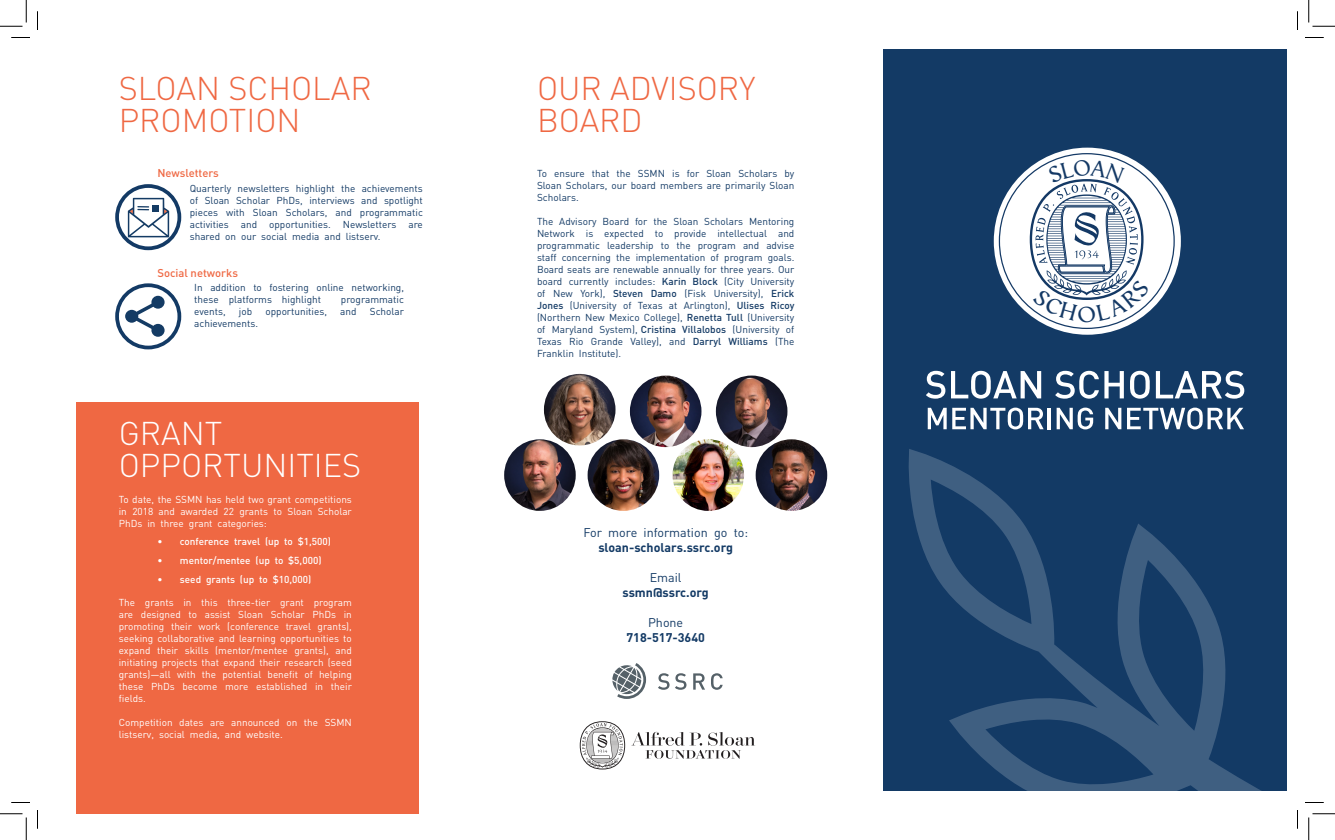
<style>
.page{position:relative;width:1335px;height:840px;background:#fff}
.page>*{position:absolute;margin:0;border:0;box-sizing:border-box;transform-origin:0 0}
.t1{font:300 32.5px "DINOT";color:#ef6843}
.t2{font:300 32.5px "DINOT";color:#fff}
.t3{font:22.5px "Vegaantikva";color:#143965;scale:1.06 1}
.t4{font:700 12.5px "DINOT";color:#133a65}
.t5{font:12.5px "DINOT";color:#133a65}
.t6{font:500 11.25px "DINOT";color:#ef6843}
.t7{font:10px/12px "DINOT";color:#133a65;text-align:justify}
.t8{font:10px/12px "DINOT";color:#fff;text-align:justify}
.t9{font:500 10px "DINOT";color:#fff}
.s1{font-weight:500}
</style>
<div class="page">
<div style="left:883px;top:49px;width:404px;height:742px;background:#133a65"></div>
<svg style="left:908px;top:449px;width:354px;height:342px"></svg>
<svg style="left:658px;top:673px;width:28px;height:17px"></svg>
<svg style="left:693px;top:673px;width:12px;height:17px"></svg>
<svg style="left:711px;top:673px;width:12px;height:17px"></svg>
<svg style="left:612px;top:663px;width:34px;height:36px"></svg>
<svg style="left:631px;top:732px;width:124px;height:27px"></svg>
<svg style="left:580px;top:721px;width:45px;height:49px"></svg>
<svg style="left:926px;top:371px;width:19px;height:28px"></svg>
<svg style="left:951px;top:371px;width:90px;height:28px"></svg>
<svg style="left:1055px;top:371px;width:69px;height:28px"></svg>
<svg style="left:1130px;top:371px;width:20px;height:28px"></svg>
<svg style="left:1156px;top:371px;width:88px;height:28px"></svg>
<svg style="left:928px;top:408px;width:116px;height:21px"></svg>
<hr style="left:1048px;top:408px;width:3px;height:21px;background:#fff">
<svg style="left:1057px;top:408px;width:36px;height:21px"></svg>
<svg style="left:1105px;top:408px;width:16px;height:21px"></svg>
<svg style="left:1127px;top:408px;width:117px;height:21px"></svg>
<div style="left:994px;top:148px;width:187px;height:187px;background:#fff;border-radius:50%"></div>
<svg style="left:128px;top:198px;width:41px;height:39px"></svg>
<div style="left:115px;top:184px;width:66px;height:66px;border:4px solid #133a65;border-radius:50%"></div>
<img style="left:544px;top:374px;width:72px;height:71px;border-radius:36px">
<img style="left:588px;top:439px;width:71px;height:72px;border-radius:36px">
<img style="left:504px;top:439px;width:72px;height:72px;border-radius:36px">
<img style="left:716px;top:376px;width:71px;height:71px;border-radius:36px">
<img style="left:756px;top:439px;width:71px;height:72px;border-radius:36px">
<img style="left:673px;top:439px;width:71px;height:72px;border-radius:36px">
<img style="left:630px;top:376px;width:71px;height:71px;border-radius:36px">
<svg style="left:117px;top:285px;width:62px;height:63px"></svg>
<div style="left:151px;top:296px;width:14px;height:13px;background:#143b64;border-radius:50%"></div>
<div style="left:151px;top:324px;width:14px;height:13px;background:#143b64;border-radius:50%"></div>
<svg style="left:125px;top:310px;width:13px;height:13px"></svg>
<svg style="left:130px;top:300px;width:30px;height:32px"></svg>
<div style="left:115px;top:283px;width:66px;height:66px;border:4px solid #133a65;border-radius:50%"></div>
<div style="left:76px;top:402px;width:343px;height:412px;background:#ef6843"></div>
<svg style="left:11px;top:37px;width:19px;height:1px"></svg>
<svg style="left:1305px;top:37px;width:19px;height:1px"></svg>
<svg style="left:11px;top:802px;width:19px;height:1px"></svg>
<svg style="left:1305px;top:802px;width:19px;height:1px"></svg>
<svg style="left:37px;top:11px;width:1px;height:19px"></svg>
<svg style="left:37px;top:810px;width:1px;height:19px"></svg>
<svg style="left:1297px;top:11px;width:1px;height:19px"></svg>
<svg style="left:1297px;top:810px;width:1px;height:19px"></svg>
<svg style="left:0;top:0;width:27px;height:27px"></svg>
<svg style="left:0;top:814px;width:27px;height:26px"></svg>
<svg style="left:1309px;top:0;width:26px;height:27px"></svg>
<svg style="left:1309px;top:814px;width:26px;height:26px"></svg>
<svg style="left:1030px;top:147px;width:120px;height:174px"></svg>
<p class="t1" style="left:119px;top:66px;width:254px">SLOAN SCHOLAR</p>
<p class="t1" style="left:119px;top:98px;width:183px">PROMOTION</p>
<p class="t6" style="left:157px;top:166px;width:63px">Newsletters</p>
<p class="t7" style="left:190px;top:182px;width:235px">Quarterly newsletters highlight the achievements of Sloan Scholar PhDs, interviews and spotlight pieces with Sloan Scholars, and programmatic activities and opportunities. Newsletters are shared on our social media and listserv.</p>
<p class="t6" style="left:157px;top:265px;width:82px">Social networks</p>
<p class="t7" style="left:194px;top:281px;width:211px">In addition to fostering online networking, these platforms highlight</p>
<p class="t7" style="left:341px;top:293px;width:65px">programmatic</p>
<p class="t7" style="left:194px;top:305px;width:33px">events,</p>
<p class="t7" style="left:239px;top:305px;width:15px">job</p>
<p class="t7" style="left:265px;top:305px;width:63px">opportunities,</p>
<p class="t7" style="left:340px;top:305px;width:18px">and</p>
<p class="t7" style="left:370px;top:305px;width:36px">Scholar</p>
<p class="t7" style="left:194px;top:317px;width:65px">achievements.</p>
<p class="t2" style="left:119px;top:411px;width:105px">GRANT</p>
<p class="t2" style="left:119px;top:443px;width:244px">OPPORTUNITIES</p>
<p class="t8" style="left:119px;top:493px;width:235px">To date, the SSMN has held two grant competitions in 2018 and awarded 22 grants to Sloan Scholar PhDs in three grant categories:</p>
<p class="t9" style="left:157px;top:534px;width:175px">• conference travel (up to $1,500)</p>
<p class="t9" style="left:157px;top:553px;width:166px">• mentor/mentee (up to $5,000)</p>
<p class="t9" style="left:157px;top:572px;width:155px">• seed grants (up to $10,000)</p>
<p class="t8" style="left:119px;top:596px;width:235px">The grants in this three-tier grant program are designed to assist Sloan Scholar PhDs in promoting their work (conference travel grants), seeking collaborative and learning opportunities to expand their skills (mentor/mentee grants), and initiating projects that expand their research (seed grants)—all with the potential benefit of helping these PhDs become more established in their fields.</p>
<p class="t8" style="left:119px;top:716px;width:235px">Competition dates are announced on the SSMN listserv, social media, and website.</p>
<p class="t1" style="left:537px;top:66px;width:220px">OUR ADVISORY</p>
<p class="t1" style="left:537px;top:98px;width:107px">BOARD</p>
<p class="t7" style="left:537px;top:167px;width:259px">To ensure that the SSMN is for Sloan Scholars by Sloan Scholars, our board members are primarily Sloan Scholars.</p>
<p class="t7" style="left:537px;top:215px;width:259px">The Advisory Board for the Sloan Scholars Mentoring Network is expected to provide intellectual and programmatic leadership to the program and advise staff concerning the implementation of program goals.<br>Board seats are renewable annually for three years. Our board currently includes: <span class="s1">Karin Block</span> (City University of New York), <span class="s1">Steven Damo</span> (Fisk University), <span class="s1">Erick Jones</span> (University of Texas at Arlington), <span class="s1">Ulises Ricoy </span>(Northern New Mexico College), <span class="s1">Renetta Tull</span> (University of Maryland System), <span class="s1">Cristina Villalobos</span> (University of Texas Rio Grande Valley), and <span class="s1">Darryl Williams</span> (The Franklin Institute).</p>
<p class="t5" style="left:583px;top:524px;width:166px">For more information go to:</p>
<p class="t4" style="left:598px;top:539px;width:136px">sloan-scholars.ssrc.org</p>
<p class="t5" style="left:650px;top:569px;width:33px">Email</p>
<p class="t4" style="left:623px;top:584px;width:88px">ssmn@ssrc.org</p>
<p class="t5" style="left:648px;top:614px;width:37px">Phone</p>
<p class="t4" style="left:626px;top:629px;width:80px">718-517-3640</p>
<h2 class="t3" style="left:1077px;top:301px;width:19px">O</h2>
</div>
